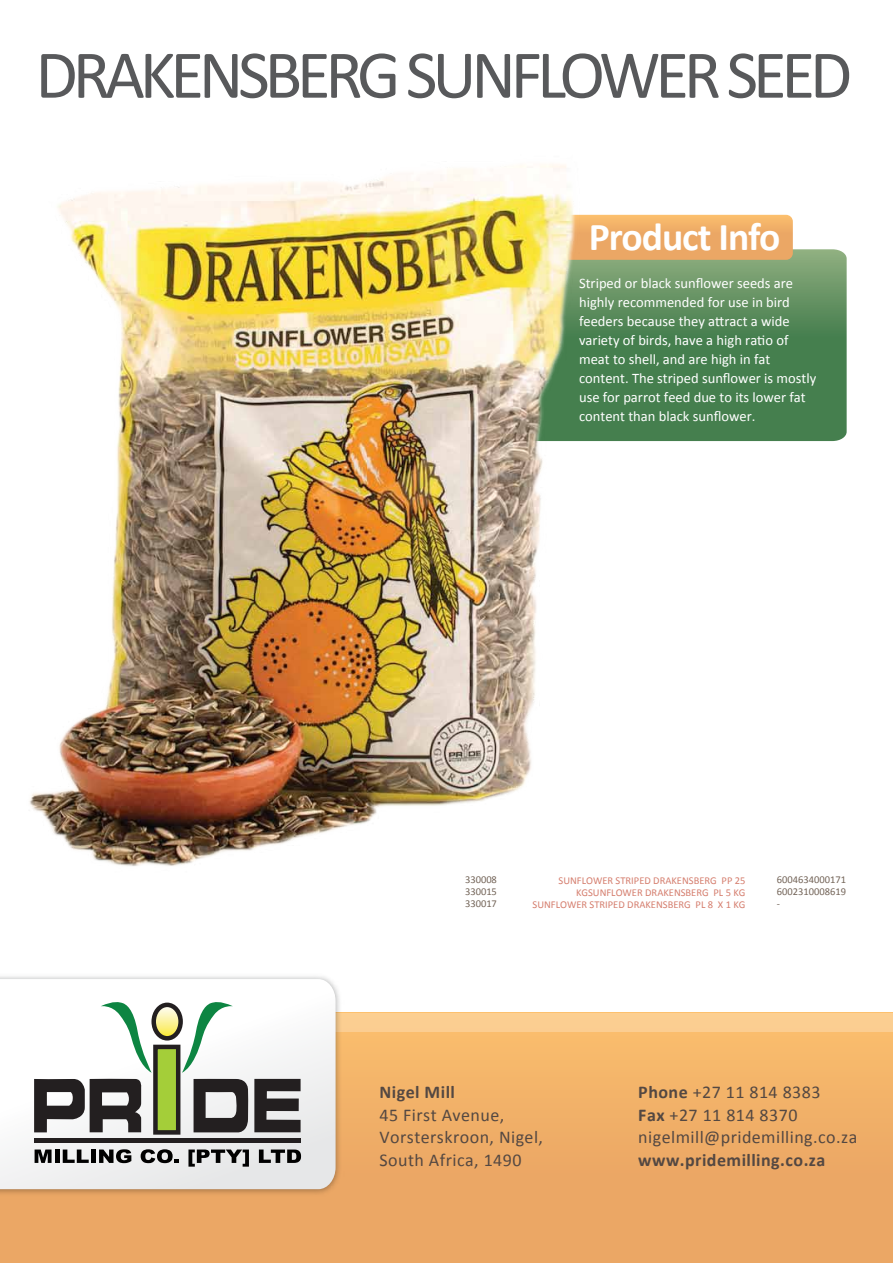
<style>
.page{position:relative;width:893px;height:1263px;background:#fff}
.page>*{position:absolute;margin:0;border:0;box-sizing:border-box;transform-origin:0 0}
.t1{font:69px "Calibri";letter-spacing:-.075em;color:#58595b}
.t2{font:700 39.6px "Calibri";letter-spacing:-.025em;color:#fff}
.t3{font:18px/22.5px "Calibri";letter-spacing:.025em;color:#544842}
.t4{font:700 18px "Calibri";letter-spacing:.025em;color:#544842}
.t5{font:14.55px/18.9px "Calibri";color:#fff}
.t6{font:10.5px/12px "Calibri";color:#d57e6e;text-align:right}
.t7{font:10.5px/12px "Calibri";color:#736458;text-align:justify}
.s1{font-weight:700}
</style>
<div class="page">
<svg style="left:725px;top:249px;width:122px;height:192px;background:#558959"></svg>
<svg style="left:725px;top:215px;width:68px;height:45px;background:#edac67"></svg>
<div style="left:0;top:1012px;width:893px;height:251px;background:linear-gradient(to bottom,#f9bc6c,#e8a263)"></div>
<div style="left:0;top:1012px;width:893px;height:19px;background:#fbce91"></div>
<img style="left:0;top:976px;width:345px;height:222px">
<svg style="left:0;top:979px;width:336px;height:210px"></svg>
<svg style="left:153px;top:1132px;width:27px;height:3px"></svg>
<svg style="left:34px;top:1000px;width:214px;height:132px"></svg>
<svg style="left:254px;top:1079px;width:47px;height:53px;background:#545152"></svg>
<hr style="left:34px;top:1138px;width:267px;height:4px;background:#231f20">
<svg style="left:35px;top:1149px;width:17px;height:14px"></svg>
<hr style="left:55px;top:1149px;width:4px;height:14px;background:#010101">
<svg style="left:63px;top:1149px;width:26px;height:14px"></svg>
<div style="left:91px;top:1149px;width:5px;height:14px;background:#010101"></div>
<svg style="left:99px;top:1149px;width:32px;height:14px"></svg>
<svg style="left:141px;top:1149px;width:38px;height:14px"></svg>
<svg style="left:188px;top:1149px;width:61px;height:17px"></svg>
<svg style="left:259px;top:1149px;width:42px;height:14px"></svg>
<img style="left:29px;top:164px;width:696px;height:702px">
<h1 class="t1" style="left:35px;top:31px;width:818px">DRAKENSBERG SUNFLOWER SEED</h1>
<h2 class="t2" style="left:589px;top:211px;width:193px">Product Info</h2>
<p class="t5" style="left:579px;top:274px;width:239px">Striped or black sunflower seeds are highly recommended for use in bird feeders because they attract a wide variety of birds, have a high ratio of meat to shell, and are high in fat content. The striped sunflower is mostly use for parrot feed due to its lower fat content than black sunflower.</p>
<p class="t7" style="left:465px;top:873px;width:33px">330008<br>330015<br>330017</p>
<p class="t6" style="left:532px;top:874px;width:214px">SUNFLOWER STRIPED DRAKENSBERG PP 25<br>KGSUNFLOWER DRAKENSBERG PL 5 KG<br>SUNFLOWER STRIPED DRAKENSBERG PL 8 X 1 KG</p>
<p class="t7" style="left:777px;top:873px;width:71px">6004634000171<br>6002310008619 -</p>
<p class="t4" style="left:380px;top:1081px;width:77px">Nigel Mill</p>
<p class="t3" style="left:380px;top:1103px;width:165px">45 First Avenue,<br>Vorsterskroon, Nigel,<br>South Africa, 1490</p>
<p class="t3" style="left:638px;top:1081px;width:221px"><span class="s1">Phone</span> +27 11 814 8383<br><span class="s1">Fax</span> +27 11 814 8370 nigelmill@pridemilling.co.za</p>
<p class="t4" style="left:638px;top:1148px;width:189px">www.pridemilling.co.za</p>
</div>
